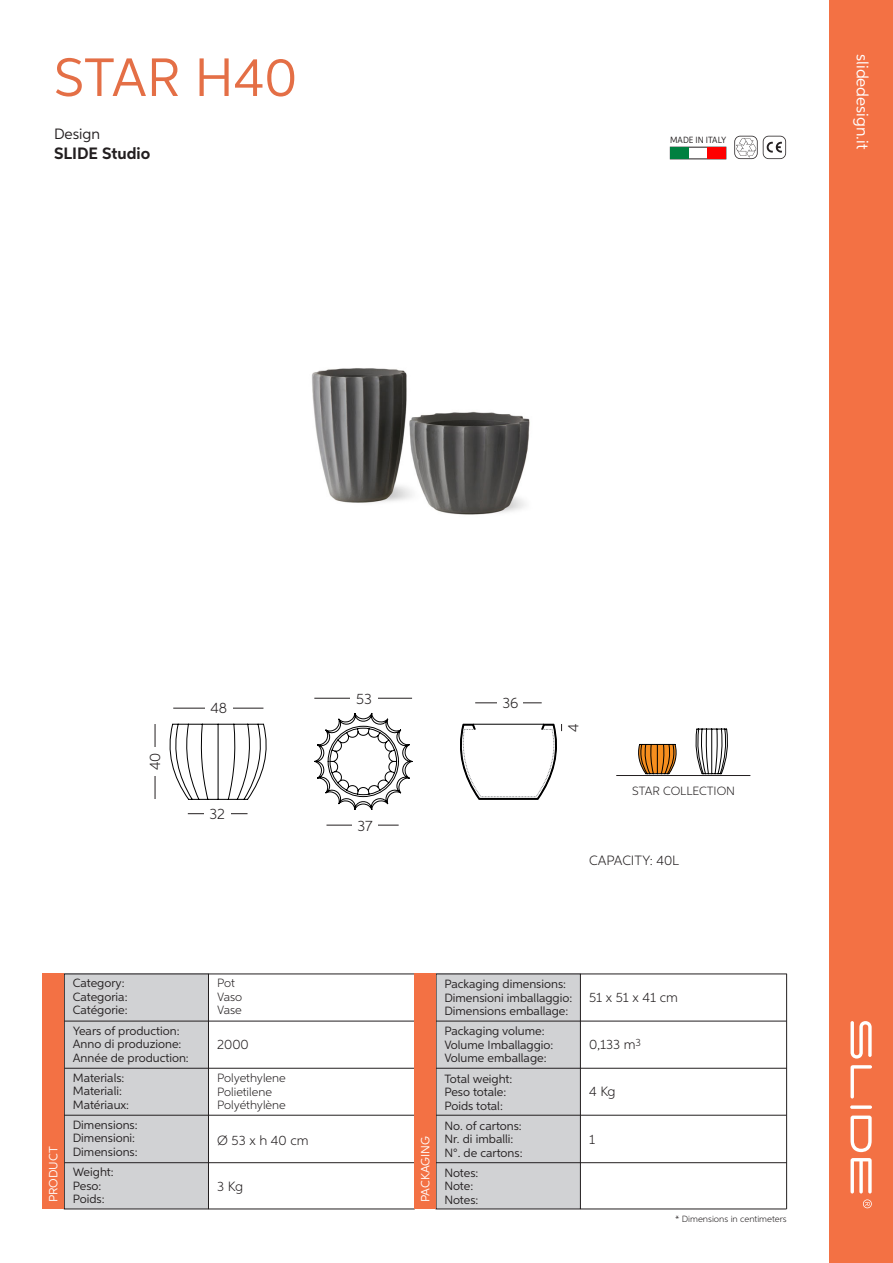
<style>
.page{position:relative;width:893px;height:1263px;background:#fff}
.page>*{position:absolute;margin:0;border:0;box-sizing:border-box;transform-origin:0 0}
.t1{font:54px "Aspira";color:#e46f46}
.t2{font:16.5px "Aspira";color:#fff}
.t3{font:700 16.5px "Aspira";color:#231f20}
.t4{font:300 15px "Aspira";color:#231f20}
.t5{font:15px "Aspira";color:#231f20}
.t6{font:300 13.5px "Aspira";color:#231f20}
.t7{font:12px "Aspira";color:#231f20}
.t8{font:300 12px "Aspira";color:#231f20}
.t9{font:12px "Aspira";color:#fff}
.t10{font:300 9px "Aspira";color:#231f20}
.t11{font:9px "Aspira Nar";color:#231f20}
</style>
<div class="page">
<div style="left:829px;top:0;width:64px;height:1263px;background:#f37144"></div>
<svg style="left:863px;top:1199px;width:9px;height:9px"></svg>
<svg style="left:850px;top:1105px;width:22px;height:4px"></svg>
<svg style="left:850px;top:1115px;width:22px;height:37px"></svg>
<svg style="left:850px;top:1065px;width:22px;height:33px"></svg>
<svg style="left:850px;top:1158px;width:22px;height:35px"></svg>
<svg style="left:850px;top:1021px;width:22px;height:37px"></svg>
<svg style="left:734px;top:136px;width:52px;height:23px"></svg>
<div style="left:670px;top:147px;width:19px;height:12px;background:#008040"></div>
<div style="left:708px;top:147px;width:18px;height:12px;background:#fe0000"></div>
<div style="left:64px;top:974px;width:144px;height:235px;background:#d1d2d4"></div>
<div style="left:64px;top:974px;width:145px;height:235px;border:1px solid #231f20"></div>
<div style="left:436px;top:974px;width:144px;height:235px;background:#d1d2d4"></div>
<div style="left:436px;top:974px;width:145px;height:235px;border:1px solid #231f20"></div>
<hr style="left:64px;top:1021px;width:722px;height:1px;background:#231f20">
<hr style="left:209px;top:974px;width:206px;height:1px;background:#231f20">
<hr style="left:64px;top:1068px;width:723px;height:1px;background:#231f20">
<hr style="left:64px;top:1115px;width:722px;height:1px;background:#231f20">
<hr style="left:209px;top:1209px;width:206px;height:1px;background:#231f20">
<hr style="left:581px;top:1209px;width:205px;height:1px;background:#231f20">
<hr style="left:64px;top:1162px;width:723px;height:1px;background:#231f20">
<hr style="left:581px;top:974px;width:206px;height:1px;background:#231f20">
<hr style="left:786px;top:974px;width:1px;height:235px;background:#231f20">
<div style="left:43px;top:974px;width:21px;height:235px;background:#f37144"></div>
<div style="left:415px;top:974px;width:21px;height:235px;background:#f37144"></div>
<img style="left:312px;top:368px;width:218px;height:147px">
<svg style="left:169px;top:723px;width:98px;height:77px"></svg>
<hr style="left:173px;top:708px;width:90px;height:1px;background:#231f20">
<hr style="left:188px;top:813px;width:60px;height:1px;background:#231f20">
<hr style="left:155px;top:724px;width:1px;height:75px;background:#231f20">
<div style="left:148px;top:747px;width:14px;height:29px;background:#fff"></div>
<div style="left:205px;top:701px;width:27px;height:16px;background:#fff"></div>
<div style="left:204px;top:807px;width:26px;height:16px;background:#fff"></div>
<svg style="left:314px;top:713px;width:99px;height:97px"></svg>
<hr style="left:326px;top:825px;width:73px;height:1px;background:#231f20">
<hr style="left:314px;top:698px;width:98px;height:1px;background:#231f20">
<div style="left:350px;top:692px;width:28px;height:16px;background:#fff"></div>
<div style="left:352px;top:819px;width:26px;height:16px;background:#fff"></div>
<hr style="left:475px;top:702px;width:67px;height:1px;background:#231f20">
<svg style="left:460px;top:723px;width:102px;height:77px"></svg>
<div style="left:498px;top:696px;width:25px;height:16px;background:#fff"></div>
<hr style="left:616px;top:775px;width:134px;height:1px;background:#231f20">
<svg style="left:638px;top:743px;width:39px;height:32px"></svg>
<svg style="left:695px;top:728px;width:33px;height:47px"></svg>
<p class="t1" style="left:54px;top:45px;width:245px">STAR H40</p>
<p class="t5" style="left:54px;top:125px;width:48px">Design</p>
<p class="t3" style="left:54px;top:143px;width:98px">SLIDE Studio</p>
<p class="t11" style="left:670px;top:134px;width:58px">MADE IN ITALY</p>
<h2 class="t2" style="left:872px;top:54px;width:97px;rotate:90deg">slidedesign.it</h2>
<p class="t4" style="left:146px;top:770px;width:19px;rotate:-90deg">40</p>
<p class="t4" style="left:210px;top:698px;width:18px">48</p>
<p class="t4" style="left:209px;top:804px;width:17px">32</p>
<p class="t4" style="left:356px;top:689px;width:17px">53</p>
<p class="t4" style="left:357px;top:817px;width:17px">37</p>
<p class="t4" style="left:502px;top:694px;width:17px">36</p>
<p class="t4" style="left:564px;top:732px;width:10px;rotate:-90deg">4</p>
<p class="t8" style="left:632px;top:784px;width:104px">STAR COLLECTION</p>
<p class="t6" style="left:589px;top:852px;width:92px">CAPACITY: 40L</p>
<p class="t7" style="left:73px;top:976px;width:53px">Category:</p>
<p class="t7" style="left:73px;top:989px;width:56px">Categoria:</p>
<p class="t7" style="left:73px;top:1003px;width:56px">Catégorie:</p>
<p class="t7" style="left:73px;top:1023px;width:108px">Years of production:</p>
<p class="t7" style="left:73px;top:1037px;width:110px">Anno di produzione:</p>
<p class="t7" style="left:73px;top:1050px;width:118px">Année de production:</p>
<p class="t8" style="left:217px;top:976px;width:19px">Pot</p>
<p class="t8" style="left:217px;top:989px;width:27px">Vaso</p>
<p class="t8" style="left:217px;top:1003px;width:26px">Vase</p>
<p class="t6" style="left:217px;top:1036px;width:33px">2000</p>
<p class="t7" style="left:73px;top:1070px;width:53px">Materials:</p>
<p class="t7" style="left:73px;top:1084px;width:51px">Materiali:</p>
<p class="t7" style="left:73px;top:1097px;width:58px">Matériaux:</p>
<p class="t7" style="left:73px;top:1117px;width:66px">Dimensions:</p>
<p class="t7" style="left:73px;top:1131px;width:64px">Dimensioni:</p>
<p class="t7" style="left:73px;top:1144px;width:66px">Dimensions:</p>
<p class="t8" style="left:217px;top:1071px;width:70px">Polyethylene</p>
<p class="t8" style="left:217px;top:1084px;width:56px">Polietilene</p>
<p class="t8" style="left:217px;top:1098px;width:70px">Polyéthylène</p>
<p class="t6" style="left:217px;top:1132px;width:93px">Ø 53 x h 40 cm</p>
<p class="t9" style="left:46px;top:1202px;width:57px;rotate:-90deg">PRODUCT</p>
<p class="t9" style="left:418px;top:1202px;width:68px;rotate:-90deg">PACKAGING</p>
<p class="t7" style="left:73px;top:1165px;width:42px">Weight:</p>
<p class="t7" style="left:73px;top:1178px;width:30px">Peso:</p>
<p class="t7" style="left:73px;top:1192px;width:33px">Poids:</p>
<p class="t6" style="left:217px;top:1178px;width:27px">3 Kg</p>
<p class="t7" style="left:444px;top:976px;width:123px">Packaging dimensions:</p>
<p class="t7" style="left:444px;top:990px;width:129px">Dimensioni imballaggio:</p>
<p class="t7" style="left:444px;top:1003px;width:126px">Dimensions emballage:</p>
<p class="t7" style="left:444px;top:1024px;width:102px">Packaging volume:</p>
<p class="t7" style="left:444px;top:1037px;width:111px">Volume Imballaggio:</p>
<p class="t7" style="left:444px;top:1051px;width:104px">Volume emballage:</p>
<p class="t7" style="left:444px;top:1071px;width:70px">Total weight:</p>
<p class="t7" style="left:444px;top:1085px;width:63px">Peso totale:</p>
<p class="t7" style="left:444px;top:1098px;width:60px">Poids total:</p>
<p class="t7" style="left:444px;top:1118px;width:79px">No. of cartons:</p>
<p class="t7" style="left:444px;top:1132px;width:71px">Nr. di imballi:</p>
<p class="t7" style="left:444px;top:1145px;width:80px">N°. de cartons:</p>
<p class="t7" style="left:444px;top:1165px;width:36px">Notes:</p>
<p class="t7" style="left:444px;top:1178px;width:30px">Note:</p>
<p class="t7" style="left:444px;top:1192px;width:36px">Notes:</p>
<p class="t6" style="left:589px;top:989px;width:90px">51 x 51 x 41 cm</p>
<p class="t6" style="left:589px;top:1036px;width:53px">0,133 m<sup>3</sup></p>
<p class="t6" style="left:589px;top:1083px;width:28px">4 Kg</p>
<p class="t6" style="left:589px;top:1131px;width:7px">1</p>
<p class="t10" style="left:675px;top:1213px;width:113px">* Dimensions in centimeters</p>
</div>
